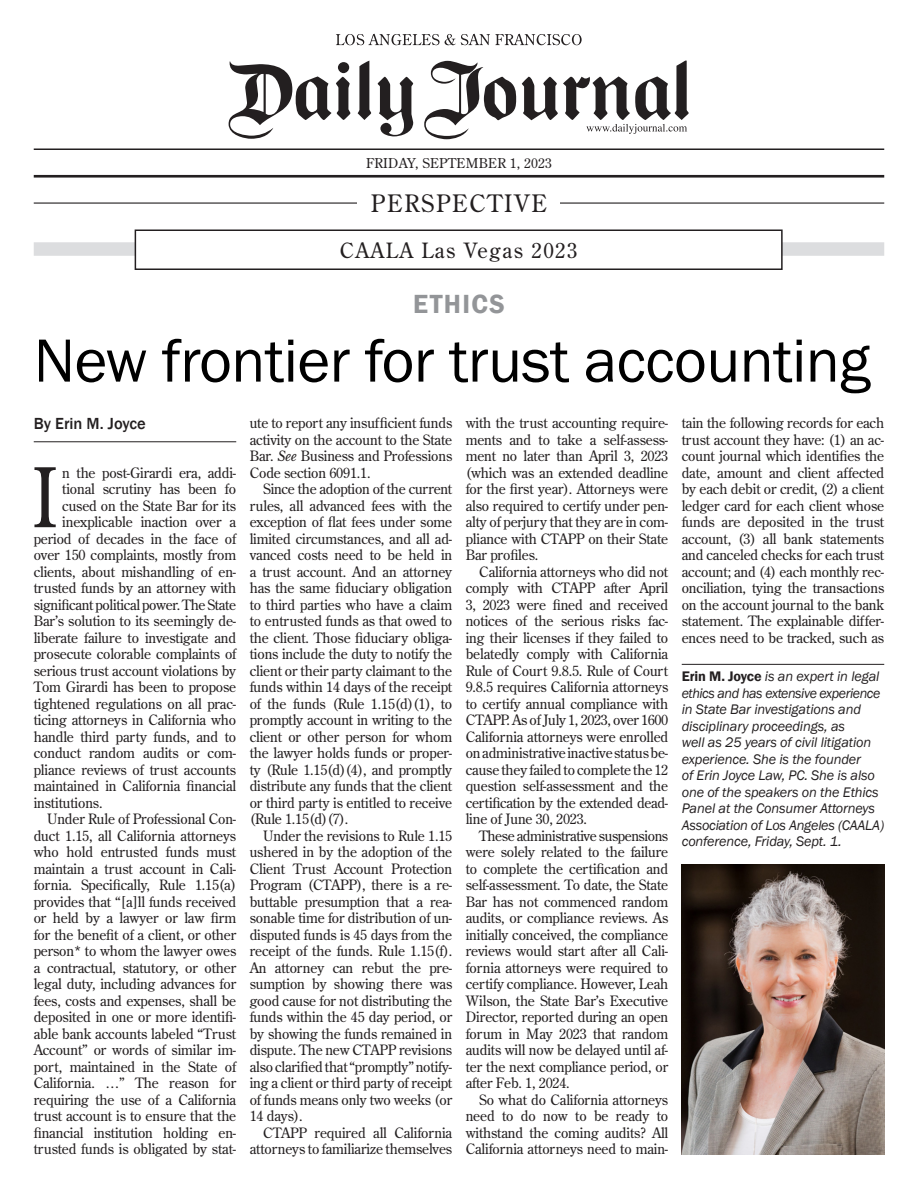
<style>
.page{position:relative;width:918px;height:1188px;background:#fff}
.page>*{position:absolute;margin:0;border:0;box-sizing:border-box;transform-origin:0 0}
.t1{font:81.9px "Century Old Style Std";color:#231f20;scale:.9 1}
.t2{font:63px "Franklin Gothic";letter-spacing:-.01em;color:#000}
.t3{font:600 27px "Franklin Gothic";letter-spacing:.05em;color:#939598}
.t4{font:24px "Century Old Style Std";letter-spacing:.08em;color:#231f20}
.t5{font:21px "Century Old Style Std";letter-spacing:.08em;color:#231f20}
.t6{font:500 16.5px "Franklin Gothic";color:#231f20}
.t7{font:14.25px/16.5px "Century Old Style Std";letter-spacing:-.01em;color:#231f20;text-align:justify}
.t8{font:italic 14.25px/16.5px "Franklin Gothic";letter-spacing:-.01em;color:#231f20}
.t9{font:13.5px "Century Old Style Std";letter-spacing:.02em;color:#231f20}
.s1{font-style:italic}
.s2{font-weight:600;font-style:normal}
</style>
<div class="page">
<div style="left:34px;top:242px;width:850px;height:14px;background:#dcdddf"></div>
<div style="left:135px;top:230px;width:647px;height:39px;background:#fff"></div>
<div style="left:135px;top:230px;width:648px;height:40px;border:2px solid #231f20"></div>
<img style="left:682px;top:864px;width:202px;height:290px">
<hr style="left:682px;top:664px;width:202px;height:1px;background:#231f20">
<hr style="left:34px;top:441px;width:202px;height:1px;background:#231f20">
<hr style="left:34px;top:148px;width:850px;height:2px;background:#231f20">
<hr style="left:34px;top:175px;width:850px;height:3px;background:#231f20">
<hr style="left:34px;top:202px;width:850px;height:2px;background:#231f20">
<svg style="left:336px;top:34px;width:246px;height:11px"></svg>
<svg style="left:358px;top:61px;width:13px;height:59px"></svg>
<svg style="left:229px;top:61px;width:121px;height:78px"></svg>
<svg style="left:378px;top:77px;width:35px;height:59px"></svg>
<svg style="left:424px;top:61px;width:92px;height:78px"></svg>
<svg style="left:522px;top:61px;width:167px;height:73px"></svg>
<div style="left:358px;top:189px;width:202px;height:27px;background:#fff"></div>
<p class="t9" style="left:366px;top:154px;width:187px">FRIDAY, SEPTEMBER 1, 2023</p>
<p class="t4" style="left:371px;top:188px;width:178px">PERSPECTIVE</p>
<p class="t5" style="left:340px;top:237px;width:239px">CAALA Las Vegas 2023</p>
<p class="t3" style="left:413px;top:288px;width:93px">ETHICS</p>
<p class="t2" style="left:34px;top:322px;width:838px">New frontier for trust accounting</p>
<p class="t6" style="left:34px;top:413px;width:114px">By Erin M. Joyce</p>
<p class="t1" style="left:32px;top:445px;width:30px">I</p>
<p class="t7" style="left:62px;top:464px;width:176px">n the post-Girardi era, addi-</p>
<p class="t7" style="left:62px;top:481px;width:175px">tional scrutiny has been fo</p>
<p class="t7" style="left:62px;top:497px;width:176px">cused on the State Bar for its</p>
<p class="t7" style="left:62px;top:514px;width:176px">inexplicable inaction over a</p>
<p class="t7" style="left:34px;top:530px;width:204px">period of decades in the face of</p>
<p class="t7" style="left:34px;top:547px;width:204px">over 150 complaints, mostly from</p>
<p class="t7" style="left:34px;top:563px;width:204px">clients, about mishandling of en-</p>
<p class="t7" style="left:34px;top:580px;width:204px">trusted funds by an attorney with</p>
<p class="t7" style="left:34px;top:596px;width:204px">significant political power. The State</p>
<p class="t7" style="left:34px;top:613px;width:204px">Bar’s solution to its seemingly de-</p>
<p class="t7" style="left:34px;top:629px;width:204px">liberate failure to investigate and</p>
<p class="t7" style="left:34px;top:646px;width:204px">prosecute colorable complaints of</p>
<p class="t7" style="left:34px;top:662px;width:204px">serious trust account violations by</p>
<p class="t7" style="left:34px;top:679px;width:204px">Tom Girardi has been to propose</p>
<p class="t7" style="left:34px;top:695px;width:204px">tightened regulations on all prac-</p>
<p class="t7" style="left:34px;top:712px;width:204px">ticing attorneys in California who</p>
<p class="t7" style="left:34px;top:728px;width:204px">handle third party funds, and to</p>
<p class="t7" style="left:34px;top:745px;width:204px">conduct random audits or com-</p>
<p class="t7" style="left:34px;top:761px;width:204px">pliance reviews of trust accounts</p>
<p class="t7" style="left:34px;top:778px;width:204px">maintained in California financial</p>
<p class="t7" style="left:34px;top:794px;width:70px">institutions.</p>
<p class="t7" style="left:34px;top:811px;width:204px;text-indent:14px">Under Rule of Professional Con&shy;duct 1.15, all California attorneys who hold entrusted funds must maintain a trust account in Cali&shy;fornia. Specifically, Rule 1.15(a) provides that “[a]ll funds received or held by a lawyer or law firm for the benefit of a client, or other person* to whom the lawyer owes a contractual, statutory, or other legal duty, including advances for fees, costs and expenses, shall be deposited in one or more identifi&shy;able bank accounts labeled “Trust Account” or words of similar im&shy;port, maintained in the State of California. …” The reason for requiring the use of a California trust account is to ensure that the financial institution holding en&shy;trusted funds is obligated by stat-</p>
<p class="t7" style="left:250px;top:414px;width:204px">ute to report any insufficient funds activity on the account to the State Bar. <span class="s1">See</span> Business and Professions Code section 6091.1.</p>
<p class="t7" style="left:250px;top:480px;width:204px;text-indent:14px">Since the adoption of the current rules, all advanced fees with the exception of flat fees under some limited circumstances, and all ad&shy;vanced costs need to be held in a trust account. And an attorney has the same fiduciary obligation to third parties who have a claim to entrusted funds as that owed to the client. Those fiduciary obliga&shy;tions include the duty to notify the client or their party claimant to the funds within 14 days of the receipt of the funds (Rule 1.15(d)(1), to promptly account in writing to the client or other person for whom the lawyer holds funds or proper&shy;ty (Rule 1.15(d)(4), and promptly distribute any funds that the client or third party is entitled to receive (Rule 1.15(d)(7).</p>
<p class="t7" style="left:250px;top:827px;width:204px;text-indent:14px">Under the revisions to Rule 1.15 ushered in by the adoption of the Client Trust Account Protection Program (CTAPP), there is a re&shy;buttable presumption that a rea&shy;sonable time for distribution of un&shy;disputed funds is 45 days from the receipt of the funds. Rule 1.15(f).<br>An attorney can rebut the pre&shy;sumption by showing there was good cause for not distributing the funds within the 45 day period, or by showing the funds remained in dispute. The new CTAPP revisions also clarified that “promptly” notify&shy;ing a client or third party of receipt of funds means only two weeks (or 14 days).</p>
<p class="t7" style="left:250px;top:1124px;width:204px;text-align:right">CTAPP required all California attorneys to familiarize themselves</p>
<p class="t7" style="left:466px;top:414px;width:204px">with the trust accounting require&shy;ments and to take a self-assess&shy;ment no later than April 3, 2023 (which was an extended deadline for the first year). Attorneys were also required to certify under pen&shy;alty of perjury that they are in com&shy;pliance with CTAPP on their State Bar profiles.</p>
<p class="t7" style="left:466px;top:563px;width:204px;text-indent:14px">California attorneys who did not comply with CTAPP after April 3, 2023 were fined and received notices of the serious risks fac&shy;ing their licenses if they failed to belatedly comply with California Rule of Court 9.8.5. Rule of Court 9.8.5 requires California attorneys to certify annual compliance with CTAPP. As of July 1, 2023, over 1600<br>California attorneys were enrolled on administrative inactive status be&shy;cause they failed to complete the 12 question self-assessment and the certification by the extended dead&shy;line of June 30, 2023.</p>
<p class="t7" style="left:466px;top:827px;width:204px;text-indent:14px">These administrative suspensions were solely related to the failure to complete the certification and self-assessment. To date, the State Bar has not commenced random audits, or compliance reviews. As initially conceived, the compliance reviews would start after all Cali&shy;fornia attorneys were required to certify compliance. However, Leah Wilson, the State Bar’s Executive Director, reported during an open forum in May 2023 that random audits will now be delayed until af&shy;ter the next compliance period, or after Feb. 1, 2024.</p>
<p class="t7" style="left:466px;top:1091px;width:204px;text-indent:14px">So what do California attorneys need to do now to be ready to withstand the coming audits? All California attorneys need to main-</p>
<p class="t7" style="left:682px;top:414px;width:204px">tain the following records for each trust account they have: (1) an ac&shy;count journal which identifies the date, amount and client affected by each debit or credit, (2) a client ledger card for each client whose funds are deposited in the trust account, (3) all bank statements and canceled checks for each trust account; and (4) each monthly rec&shy;onciliation, tying the transactions on the account journal to the bank statement. The explainable differ&shy;ences need to be tracked, such as</p>
<p class="t8" style="left:682px;top:668px;width:204px"><span class="s2">Erin M. Joyce</span> is an expert in legal ethics and has extensive experience in State Bar investigations and disciplinary proceedings, as<br>well as 25 years of civil litigation experience. She is the founder<br>of Erin Joyce Law, PC. She is also one of the speakers on the Ethics<br>Panel at the Consumer Attorneys<br>Association of Los Angeles (CAALA) conference, Friday, Sept. 1.</p>
</div>
